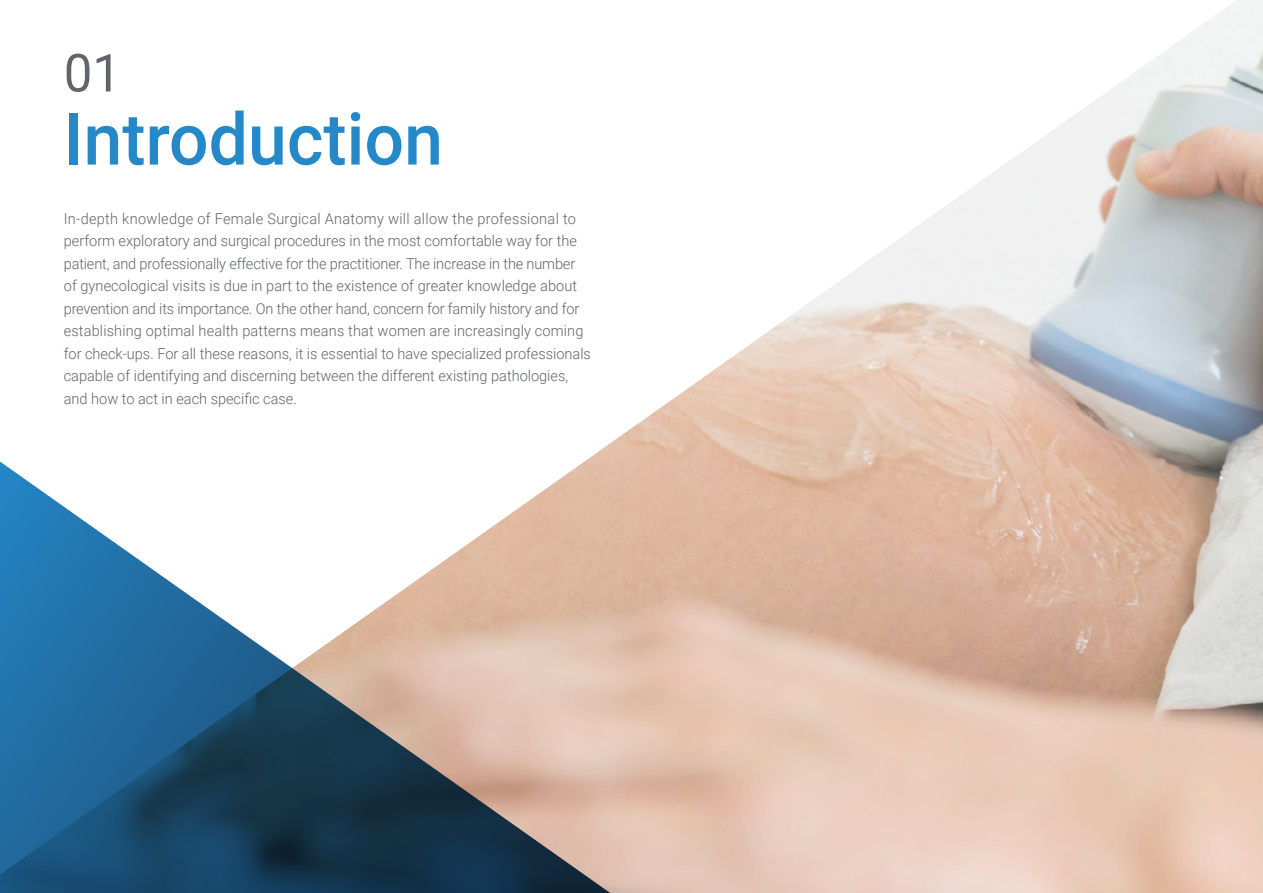
<style>
.page{position:relative;width:1263px;height:893px;background:#fff}
.page>*{position:absolute;margin:0;border:0;box-sizing:border-box;transform-origin:0 0}
.t1{font:500 72px "Roboto";color:#2488c9}
.t2{font:52.5px "Roboto";color:#61646a}
.t3{font:300 15px/22.5px "Roboto";color:#61646a}
</style>
<div class="page">
<img style="left:607px;top:0;width:656px;height:893px">
<svg style="left:0;top:446px;width:640px;height:447px"></svg>
<h2 class="t2" style="left:64px;top:36px;width:59px">01</h2>
<h1 class="t1" style="left:64px;top:89px;width:381px">Introduction</h1>
<p class="t3" style="left:64px;top:207px;width:529px">In-depth knowledge of Female Surgical Anatomy will allow the professional to perform exploratory and surgical procedures in the most comfortable way for the patient, and professionally effective for the practitioner. The increase in the number of gynecological visits is due in part to the existence of greater knowledge about prevention and its importance. On the other hand, concern for family history and for establishing optimal health patterns means that women are increasingly coming for check-ups. For all these reasons, it is essential to have specialized professionals capable of identifying and discerning between the different existing pathologies, and how to act in each specific case.</p>
</div>
